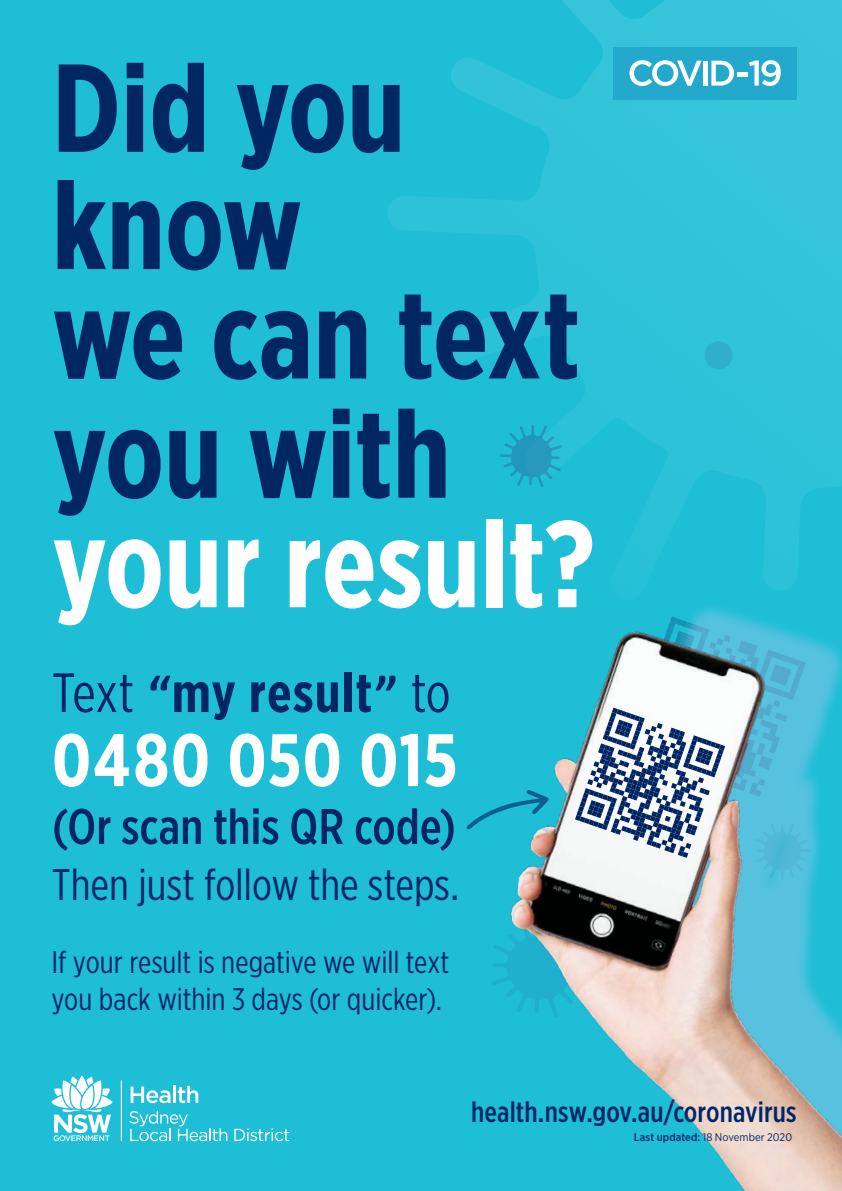
<style>
.page{position:relative;width:842px;height:1191px;background:#1ebed7}
.page>*{position:absolute;margin:0;border:0;box-sizing:border-box;transform-origin:0 0}
.t1{font:700 124.6px/115.2px "Gotham X Narrow";color:#002664}
.t2{font:700 123.4px "Gotham X Narrow";color:#fff}
.t3{font:700 74px "Gotham X Narrow";letter-spacing:.02em;color:#fff}
.t4{font:700 55.2px "Gotham X Narrow";letter-spacing:.025em;color:#002664}
.t5{font:500 50px "Gotham X Narrow";letter-spacing:.005em;color:#002664}
.t6{font:44px "Gotham X Narrow";color:#002664}
.t7{font:31.2px/37.4px "Gotham X Narrow";color:#002664}
.t8{font:500 28.8px "Gotham X Narrow";letter-spacing:.005em;color:#002664}
.Body_Text_EDM{font:11px "Gotham Narrow";letter-spacing:.005em;color:#002664}
.s1{font-size:124.6px}
.s2{font-weight:400}
.s3{font-family:"Calibri";font-size:53.2px}
.s4{font-weight:500}
</style>
<div class="page">
<svg style="left:388px;top:0;width:454px;height:590px"></svg>
<div style="left:704px;top:341px;width:28px;height:28px;background:#2eafcc;border-radius:50%"></div>
<hr style="left:121px;top:1080px;width:1px;height:61px;background:#fff">
<svg style="left:52px;top:1075px;width:60px;height:66px"></svg>
<svg style="left:131px;top:1086px;width:39px;height:17px"></svg>
<hr style="left:173px;top:1085px;width:3px;height:17px;background:#fff">
<svg style="left:178px;top:1085px;width:20px;height:18px"></svg>
<svg style="left:129px;top:1110px;width:98px;height:31px"></svg>
<svg style="left:234px;top:1128px;width:55px;height:13px"></svg>
<img style="left:495px;top:607px;width:347px;height:584px">
<svg style="left:575px;top:616px;width:236px;height:263px;background:#88bbcd"></svg>
<div style="left:613px;top:47px;width:184px;height:53px;background:#23a9cb"></div>
<svg style="left:629px;top:60px;width:72px;height:26px"></svg>
<div style="left:703px;top:61px;width:5px;height:25px;background:#fff"></div>
<svg style="left:711px;top:61px;width:23px;height:25px"></svg>
<hr style="left:737px;top:73px;width:11px;height:4px;background:#fff">
<svg style="left:749px;top:60px;width:32px;height:26px"></svg>
<svg style="left:499px;top:424px;width:63px;height:63px"></svg>
<svg style="left:466px;top:789px;width:84px;height:42px"></svg>
<p class="t1" style="left:52px;top:49px;width:530px">Did you know<br>we can text you with</p>
<p class="t2" style="left:52px;top:488px;width:545px"><span class="s1">your</span> result?</p>
<p class="t4" style="left:52px;top:658px;width:400px"><span class="s2">Text</span> <span class="s3">“</span>my result<span class="s3">”</span> <span class="s2">to</span></p>
<p class="t3" style="left:52px;top:714px;width:407px">0480 050 015</p>
<p class="t5" style="left:52px;top:796px;width:406px">(Or scan this QR code)</p>
<p class="t6" style="left:52px;top:858px;width:409px">Then just follow the steps.</p>
<p class="t7" style="left:52px;top:943px;width:399px">If your result is negative we will text you back within 3 days (or quicker).</p>
<p class="t8" style="left:471px;top:1094px;width:327px">health.nsw.gov.au/coronavirus</p>
<p class="Body_Text_EDM" style="left:634px;top:1130px;width:160px"><span class="s4">Last updated:</span> 18 November 2020</p>
</div>
